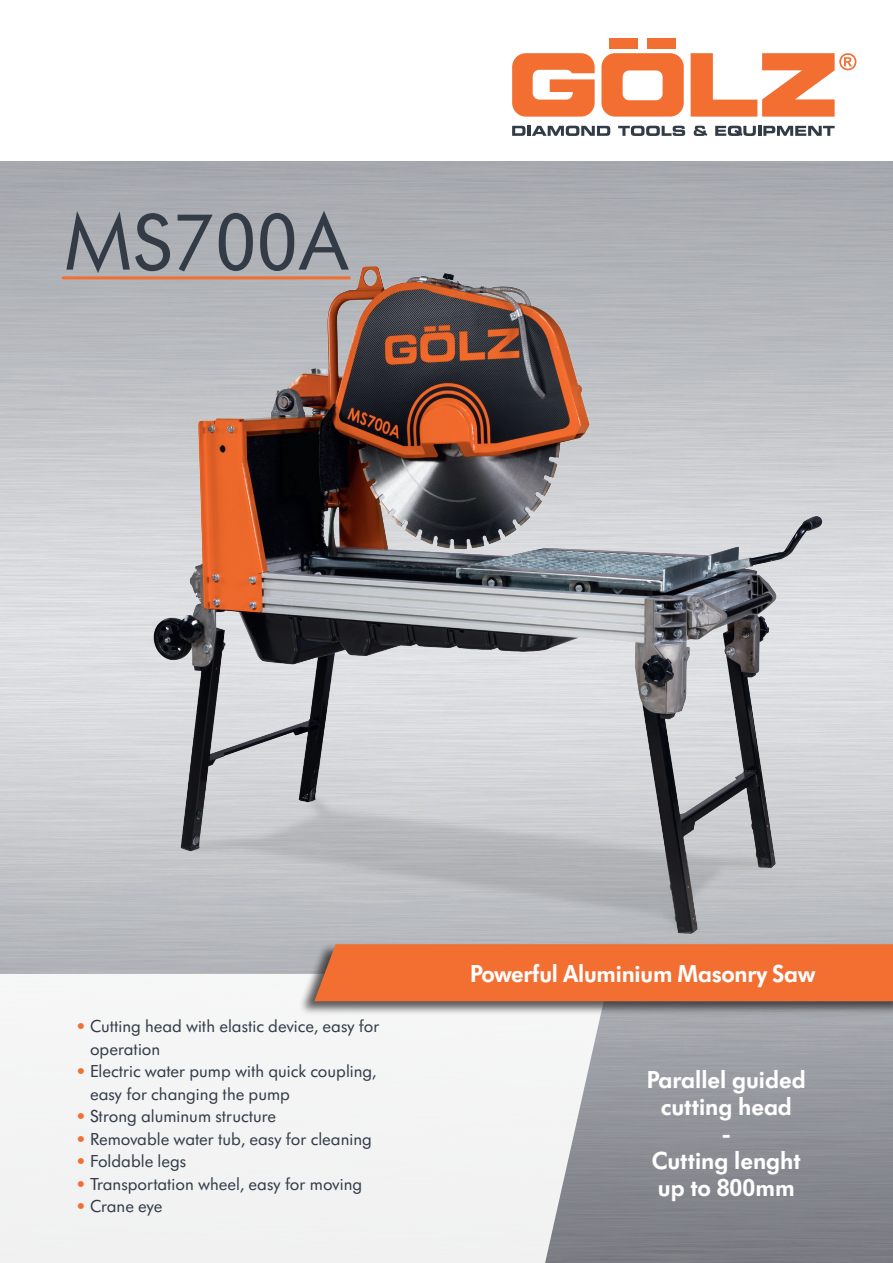
<style>
.page{position:relative;width:893px;height:1263px;background:#fff}
.page>*{position:absolute;margin:0;border:0;box-sizing:border-box;transform-origin:0 0}
.t1{font:82.5px "Futura SB";color:#333b47}
.t2{font:25.5px/27px "Futura SB Dem Bol";color:#fff;text-align:center}
.t3{font:18px/22.5px "Futura SB";color:#333b47}
.s1{color:#f36e31}
</style>
<div class="page">
<img style="left:0;top:162px;width:893px;height:1101px">
<svg style="left:512px;top:53px;width:83px;height:64px"></svg>
<svg style="left:601px;top:53px;width:83px;height:64px"></svg>
<div style="left:609px;top:39px;width:29px;height:10px;background:#f36e31"></div>
<div style="left:647px;top:39px;width:29px;height:10px;background:#f36e31"></div>
<svg style="left:691px;top:53px;width:165px;height:64px"></svg>
<svg style="left:512px;top:126px;width:98px;height:10px"></svg>
<svg style="left:618px;top:126px;width:67px;height:10px"></svg>
<svg style="left:694px;top:126px;width:13px;height:10px"></svg>
<svg style="left:715px;top:126px;width:120px;height:10px"></svg>
<div style="left:0;top:974px;width:610px;height:289px;background:#f3f3f4"></div>
<div style="left:298px;top:942px;width:595px;height:73px;background:#231f20;opacity:.75"></div>
<div style="left:314px;top:944px;width:579px;height:57px;background:#f36e31"></div>
<hr style="left:63px;top:276px;width:286px;height:3px;background:#f36e31">
<img style="left:119px;top:261px;width:719px;height:691px">
<h1 class="t1" style="left:64px;top:197px;width:287px">MS700A</h1>
<p class="t3" style="left:90px;top:1015px;width:291px;text-indent:-14px"><span class="s1">•</span> Cutting head with elastic device, easy for operation</p>
<p class="t3" style="left:90px;top:1060px;width:288px;text-indent:-14px"><span class="s1">•</span> Electric water pump with quick coupling, easy for changing the pump</p>
<p class="t3" style="left:77px;top:1105px;width:201px"><span class="s1">•</span> Strong aluminum structure</p>
<p class="t3" style="left:77px;top:1127px;width:297px"><span class="s1">•</span> Removable water tub, easy for cleaning</p>
<p class="t3" style="left:77px;top:1150px;width:111px"><span class="s1">•</span> Foldable legs</p>
<p class="t3" style="left:77px;top:1172px;width:287px"><span class="s1">•</span> Transportation wheel, easy for moving</p>
<p class="t3" style="left:77px;top:1195px;width:88px"><span class="s1">•</span> Crane eye</p>
<h2 class="t2" style="left:470px;top:961px;width:347px">Powerful Aluminium Masonry Saw</h2>
<h2 class="t2" style="left:647px;top:1067px;width:160px">Parallel guided cutting head<br>-<br>Cutting lenght up to 800mm</h2>
</div>
